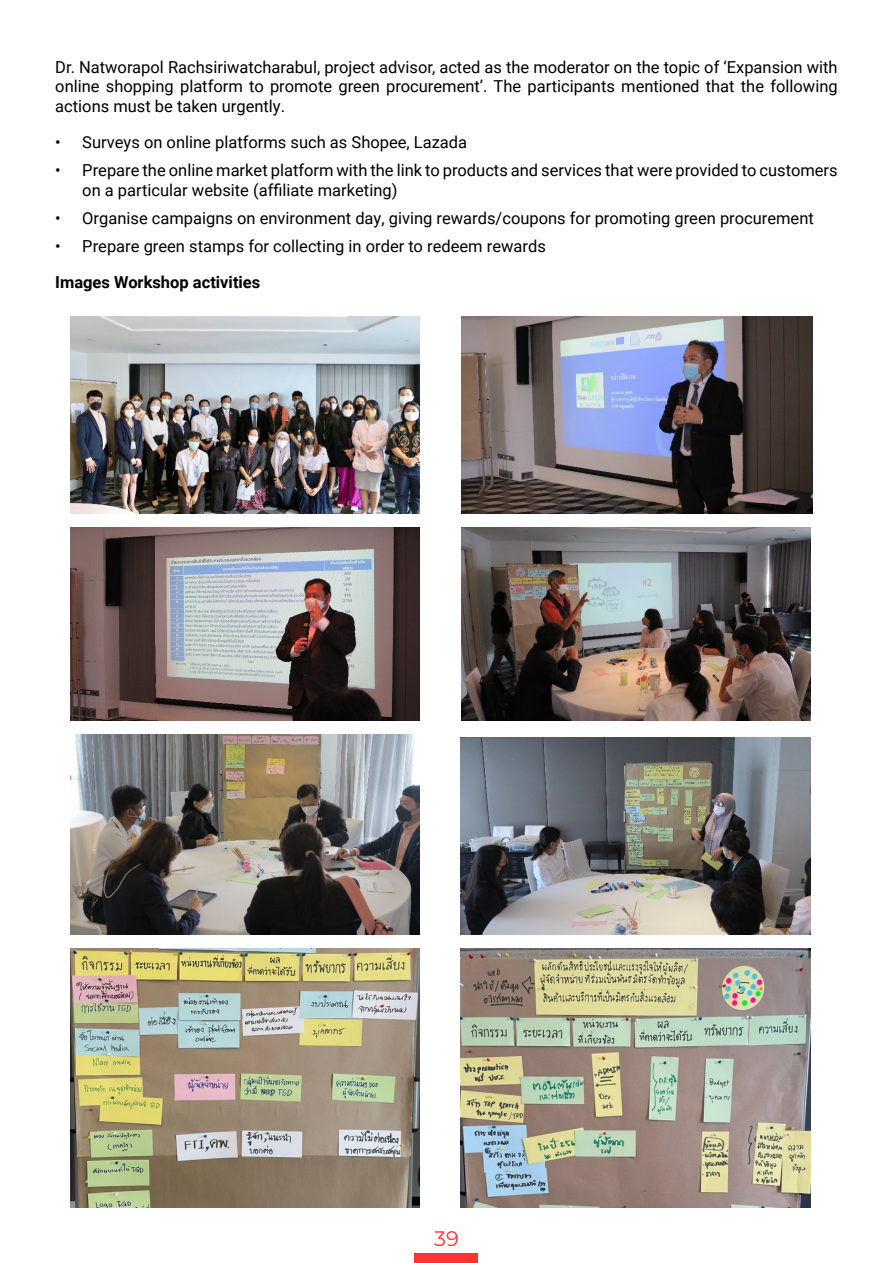
<style>
.page{position:relative;width:893px;height:1263px;background:#fff}
.page>*{position:absolute;margin:0;border:0;box-sizing:border-box;transform-origin:0 0}
.t1{font:21px "Montserrat";color:#f33}
.t2{font:16.5px/19.5px "Roboto";color:#000;text-align:justify}
.t3{font:700 16.5px "Roboto";color:#000}
</style>
<div class="page">
<div style="left:415px;top:1254px;width:63px;height:9px;background:#f33"></div>
<img style="left:70px;top:317px;width:349px;height:196px">
<img style="left:461px;top:316px;width:351px;height:197px">
<img style="left:70px;top:527px;width:349px;height:193px">
<img style="left:461px;top:527px;width:349px;height:193px">
<img style="left:70px;top:734px;width:349px;height:200px">
<img style="left:461px;top:738px;width:349px;height:196px">
<img style="left:70px;top:948px;width:349px;height:260px">
<img style="left:461px;top:948px;width:349px;height:260px">
<p class="t2" style="left:55px;top:56px;width:784px">Dr. Natworapol Rachsiriwatcharabul, project advisor, acted as the moderator on the topic of ‘Expansion with online shopping platform to promote green procurement’. The participants mentioned that the following actions must be taken urgently.</p>
<p class="t2" style="left:55px;top:132px;width:413px">• Surveys on online platforms such as Shopee, Lazada</p>
<p class="t2" style="left:82px;top:160px;width:757px;text-indent:-27px">• Prepare the online market platform with the link to products and services that were provided to customers on a particular website (affiliate marketing)</p>
<p class="t2" style="left:55px;top:207px;width:760px">• Organise campaigns on environment day, giving rewards/coupons for promoting green procurement</p>
<p class="t2" style="left:55px;top:235px;width:492px">• Prepare green stamps for collecting in order to redeem rewards</p>
<p class="t3" style="left:55px;top:271px;width:207px">Images Workshop activities</p>
<p class="t1" style="left:434px;top:1223px;width:26px">39</p>
</div>
